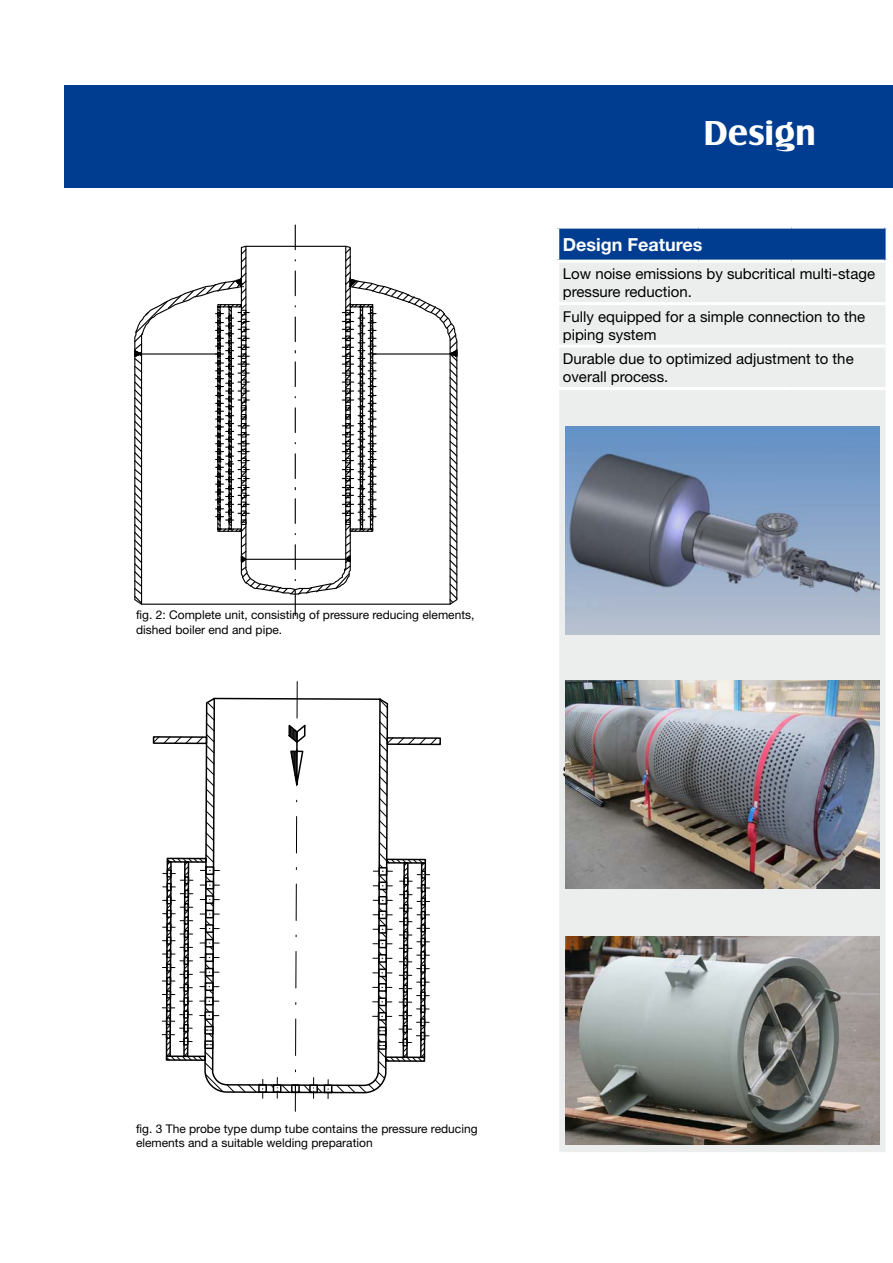
<style>
.page{position:relative;width:893px;height:1263px;background:#fff}
.page>*{position:absolute;margin:0;border:0;box-sizing:border-box;transform-origin:0 0}
.t1{font:700 36px "Castle T";color:#fff}
.t2{font:700 18px "Helvetica Neue East A";color:#fff}
.t3{font:15px/18px "Helvetica Neue East A";color:#000}
.t4{font:12px/14.4px "Helvetica Neue East A";color:#000}
</style>
<div class="page">
<div style="left:64px;top:85px;width:829px;height:103px;background:#003d90"></div>
<div style="left:558px;top:227px;width:329px;height:34px;background:#003d90"></div>
<div style="left:559px;top:263px;width:326px;height:889px;background:#eceded"></div>
<hr style="left:556px;top:226px;width:142px;height:3px;background:#fff">
<hr style="left:556px;top:229px;width:3px;height:31px;background:#fff">
<hr style="left:698px;top:226px;width:93px;height:3px;background:#fff">
<hr style="left:791px;top:226px;width:93px;height:3px;background:#fff">
<hr style="left:885px;top:229px;width:3px;height:31px;background:#fff">
<hr style="left:556px;top:260px;width:142px;height:3px;background:#fff">
<hr style="left:698px;top:260px;width:93px;height:3px;background:#fff">
<hr style="left:791px;top:260px;width:93px;height:3px;background:#fff">
<hr style="left:556px;top:302px;width:142px;height:3px;background:#fff">
<hr style="left:698px;top:302px;width:93px;height:3px;background:#fff">
<hr style="left:791px;top:302px;width:93px;height:3px;background:#fff">
<hr style="left:556px;top:345px;width:142px;height:3px;background:#fff">
<hr style="left:698px;top:345px;width:93px;height:3px;background:#fff">
<hr style="left:791px;top:345px;width:93px;height:3px;background:#fff">
<hr style="left:556px;top:387px;width:142px;height:3px;background:#fff">
<hr style="left:698px;top:387px;width:93px;height:3px;background:#fff">
<hr style="left:791px;top:387px;width:93px;height:3px;background:#fff">
<svg style="left:134px;top:225px;width:324px;height:382px"></svg>
<img style="left:566px;top:680px;width:314px;height:208px">
<hr style="left:297px;top:682px;width:1px;height:36px;background:#000">
<svg style="left:153px;top:696px;width:285px;height:416px"></svg>
<img style="left:566px;top:427px;width:314px;height:208px">
<img style="left:566px;top:937px;width:314px;height:208px">
<h1 class="t1" style="left:703px;top:119px;width:114px">Design</h1>
<h2 class="t2" style="left:563px;top:234px;width:141px">Design Features</h2>
<p class="t3" style="left:563px;top:266px;width:314px">Low noise emissions by subcritical multi-stage pressure reduction.</p>
<p class="t3" style="left:563px;top:309px;width:304px">Fully equipped for a simple connection to the piping system</p>
<p class="t3" style="left:563px;top:351px;width:292px">Durable due to optimized adjustment to the overall process.</p>
<p class="t4" style="left:136px;top:609px;width:340px">fig. 2: Complete unit, consisting of pressure reducing elements, dished boiler end and pipe.</p>
<p class="t4" style="left:136px;top:1122px;width:343px">fig. 3 The probe type dump tube contains the pressure reducing elements and a suitable welding preparation</p>
</div>
